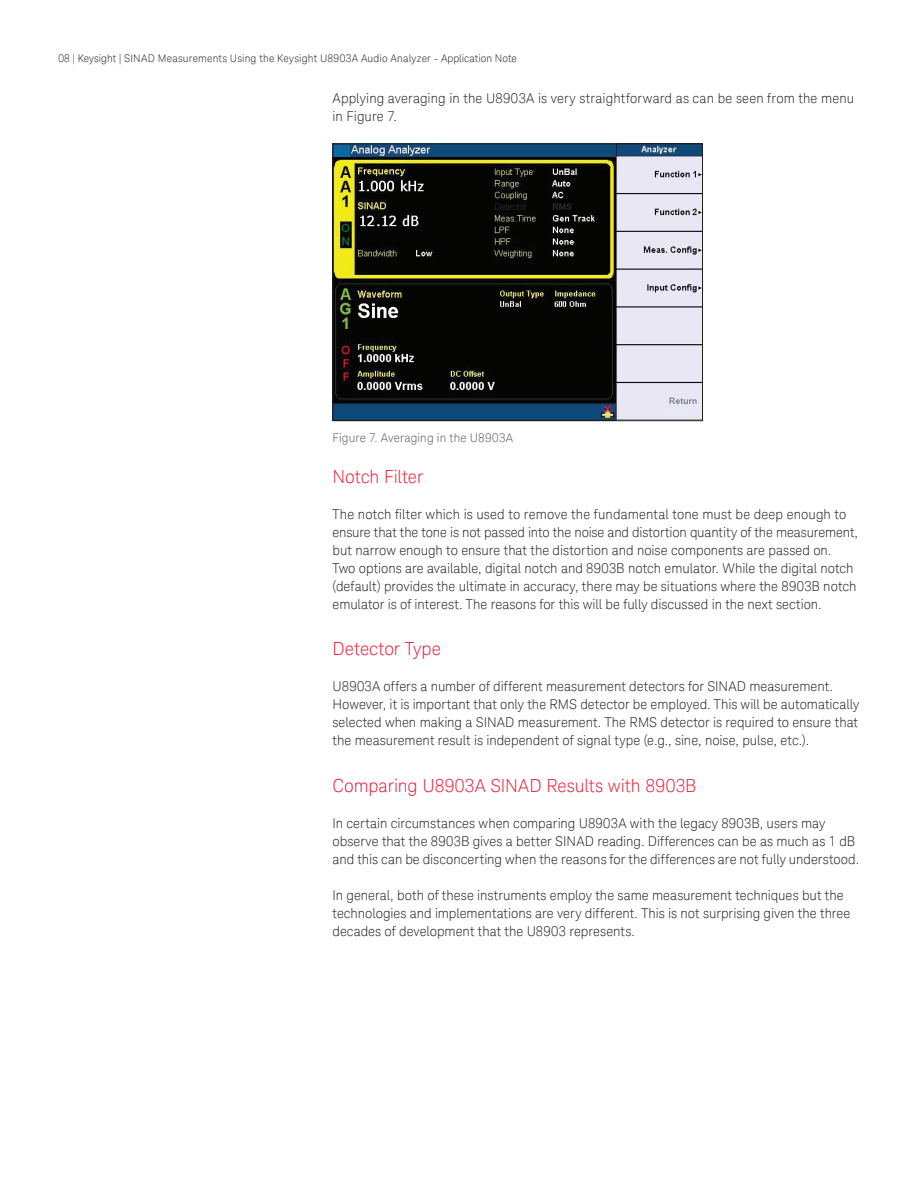
<style>
.page{position:relative;width:918px;height:1188px;background:#fff}
.page>*{position:absolute;margin:0;border:0;box-sizing:border-box;transform-origin:0 0}
.t1{font:300 18px "Keysight Sans";letter-spacing:-.005em;color:#ed1a36}
.t2{font:300 13.5px/18px "Keysight Sans";color:#231f20}
.t3{font:300 12px "Keysight Sans";letter-spacing:.015em;color:#57585a}
.t4{font:300 10.5px "Keysight Sans";letter-spacing:.015em;color:#231f20}
</style>
<div class="page">
<img style="left:335px;top:146px;width:366px;height:273px">
<div style="left:333px;top:144px;width:370px;height:277px;border:1px solid #231f20"></div>
<div style="left:335px;top:145px;width:15px;height:12px;background:#0c68a1"></div>
<p class="t4" style="left:59px;top:52px;width:460px">08 | Keysight | SINAD Measurements Using the Keysight U8903A Audio Analyzer - Application Note</p>
<p class="t2" style="left:333px;top:90px;width:523px">Applying averaging in the U8903A is very straightforward as can be seen from the menu in Figure 7.</p>
<p class="t3" style="left:333px;top:431px;width:182px">Figure 7. Averaging in the U8903A</p>
<h1 class="t1" style="left:333px;top:466px;width:92px">Notch Filter</h1>
<p class="t2" style="left:333px;top:505px;width:527px">The notch filter which is used to remove the fundamental tone must be deep enough to ensure that the tone is not passed into the noise and distortion quantity of the measurement, but narrow enough to ensure that the distortion and noise components are passed on.<br>Two options are available, digital notch and 8903B notch emulator. While the digital notch (default) provides the ultimate in accuracy, there may be situations where the 8903B notch emulator is of interest. The reasons for this will be fully discussed in the next section.</p>
<h1 class="t1" style="left:333px;top:639px;width:110px">Detector Type</h1>
<p class="t2" style="left:333px;top:678px;width:528px">U8903A offers a number of different measurement detectors for SINAD measurement.<br>However, it is important that only the RMS detector be employed. This will be automatically selected when making a SINAD measurement. The RMS detector is required to ensure that the measurement result is independent of signal type (e.g., sine, noise, pulse, etc.).</p>
<h1 class="t1" style="left:333px;top:775px;width:365px">Comparing U8903A SINAD Results with 8903B</h1>
<p class="t2" style="left:333px;top:814px;width:528px">In certain circumstances when comparing U8903A with the legacy 8903B, users may observe that the 8903B gives a better SINAD reading. Differences can be as much as 1 dB and this can be disconcerting when the reasons for the differences are not fully understood.</p>
<p class="t2" style="left:333px;top:886px;width:520px">In general, both of these instruments employ the same measurement techniques but the technologies and implementations are very different. This is not surprising given the three decades of development that the U8903 represents.</p>
</div>
